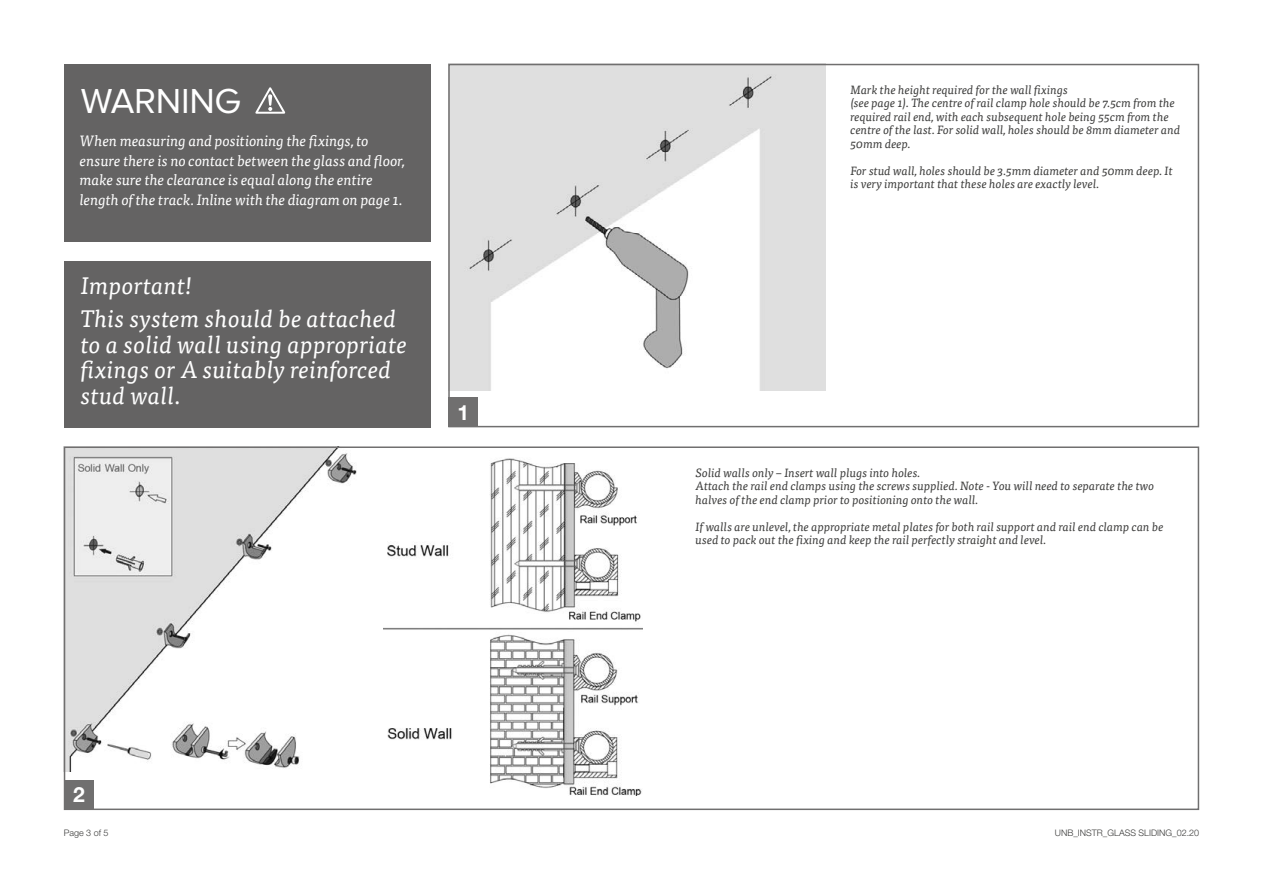
<style>
.page{position:relative;width:1263px;height:893px;background:#fff}
.page>*{position:absolute;margin:0;border:0;box-sizing:border-box;transform-origin:0 0}
.t1{font:36px "Proxima Nova A";letter-spacing:-.01em;color:#fff}
.t2{font:italic 24px/25.5px "Tisa Pro";letter-spacing:.01em;color:#fff}
.t3{font:700 21px "Helvetica Neue LT Std";color:#fff}
.t4{font:italic 15px/19.5px "Tisa Pro";letter-spacing:-.01em;color:#fff}
.t5{font:italic 12px/13.5px "Tisa Pro";color:#3c3c3b}
.t6{font:300 9px "Helvetica Neue LT Std";color:#3c3c3b}
</style>
<div class="page">
<img style="left:67px;top:449px;width:290px;height:322px">
<img style="left:451px;top:67px;width:374px;height:323px">
<div style="left:64px;top:261px;width:366px;height:166px;background:#646363"></div>
<div style="left:448px;top:64px;width:751px;height:363px;border:2px solid #706f6f"></div>
<div style="left:64px;top:446px;width:1135px;height:364px;border:2px solid #706f6f"></div>
<img style="left:383px;top:458px;width:260px;height:338px">
<div style="left:64px;top:64px;width:366px;height:178px;background:#646363"></div>
<svg style="left:255px;top:87px;width:30px;height:27px"></svg>
<div style="left:448px;top:398px;width:30px;height:29px;background:#706f6f"></div>
<div style="left:64px;top:780px;width:30px;height:30px;background:#706f6f"></div>
<h1 class="t1" style="left:81px;top:81px;width:161px">WARNING</h1>
<p class="t4" style="left:80px;top:131px;width:327px">When measuring and positioning the fixings, to ensure there is no contact between the glass and floor, make sure the clearance is equal along the entire length of the track. Inline with the diagram on page 1.</p>
<h2 class="t2" style="left:81px;top:268px;width:317px;line-height:33px">Important!<br>This system should be attached</h2>
<h2 class="t2" style="left:81px;top:330px;width:328px">to a solid wall using appropriate fixings or A suitably reinforced stud wall.</h2>
<h3 class="t3" style="left:457px;top:399px;width:13px">1</h3>
<h3 class="t3" style="left:73px;top:782px;width:13px">2</h3>
<p class="t6" style="left:64px;top:827px;width:46px">Page 3 of 5</p>
<p class="t5" style="left:850px;top:82px;width:331px">Mark the height required for the wall fixings<br>(see page 1). The centre of rail clamp hole should be 7.5cm from the required rail end, with each subsequent hole being 55cm from the centre of the last. For solid wall, holes should be 8mm diameter and 50mm deep.</p>
<p class="t5" style="left:850px;top:163px;width:324px">For stud wall, holes should be 3.5mm diameter and 50mm deep. It is very important that these holes are exactly level.</p>
<p class="t5" style="left:695px;top:465px;width:460px">Solid walls only – Insert wall plugs into holes.<br>Attach the rail end clamps using the screws supplied. Note - You will need to separate the two halves of the end clamp prior to positioning onto the wall.</p>
<p class="t5" style="left:695px;top:519px;width:469px">If walls are unlevel, the appropriate metal plates for both rail support and rail end clamp can be used to pack out the fixing and keep the rail perfectly straight and level.</p>
<p class="t6" style="left:1055px;top:827px;width:146px">UNB_INSTR_GLASS SLIDING_02.20</p>
</div>
